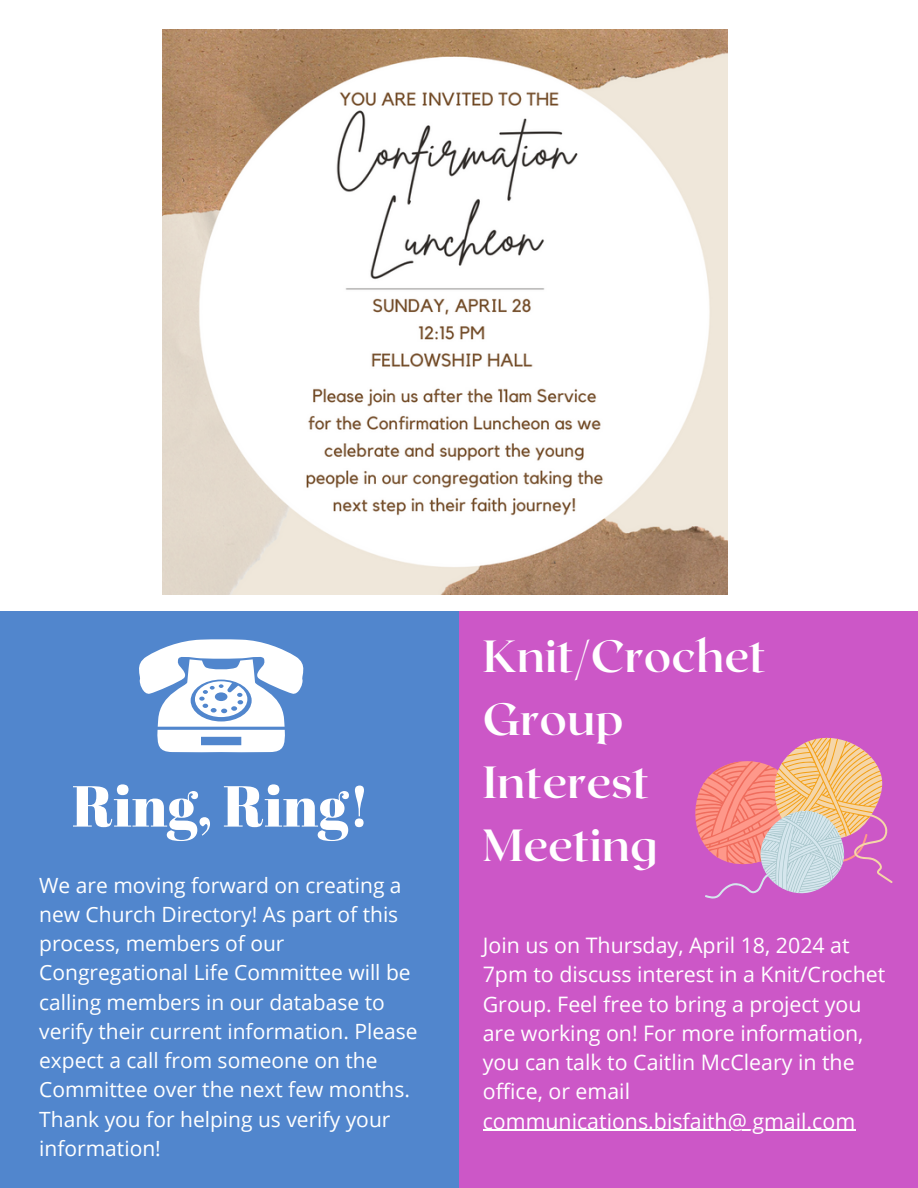
<style>
.page{position:relative;width:918px;height:1188px;background:#fff}
.page>*{position:absolute;margin:0;border:0;box-sizing:border-box;transform-origin:0 0}
.t1{font:57.75px "Abril Fatface";color:#fff}
.t2{font:700 45px/63px "Roxborough CF";color:#fff}
.t3{font:21.3px/29.2px "Open Sans";color:#fff}
.t4{font:21px/29.2px "Open Sans";color:#fff}
</style>
<div class="page">
<div style="left:459px;top:611px;width:459px;height:577px;background:#cc57c7"></div>
<svg style="left:695px;top:737px;width:198px;height:162px"></svg>
<hr style="left:483px;top:1130px;width:372px;height:1px;background:#fff">
<div style="left:0;top:611px;width:459px;height:577px;background:#5186cd"></div>
<svg style="left:139px;top:639px;width:165px;height:113px"></svg>
<img style="left:163px;top:30px;width:565px;height:564px">
<h2 class="t1" style="left:72px;top:766px;width:300px">Ring, Ring!</h2>
<p class="t4" style="left:39px;top:870px;width:380px">We are moving forward on creating a new Church Directory! As part of this process, members of our<br>Congregational Life Committee will be calling members in our database to verify their current information. Please expect a call from someone on the<br>Committee over the next few months.<br>Thank you for helping us verify your information!</p>
<p class="t2" style="left:483px;top:622px;width:285px">Knit/Crochet<br>Group<br>Interest<br>Meeting</p>
<p class="t3" style="left:483px;top:930px;width:404px">Join us on Thursday, April 18, 2024 at 7pm to discuss interest in a Knit/Crochet Group. Feel free to bring a project you are working on! For more information, you can talk to Caitlin McCleary in the office, or email</p>
<h1 class="t3" style="left:483px;top:1106px;width:374px">communications.bisfaith@ gmail.com</h1>
</div>
